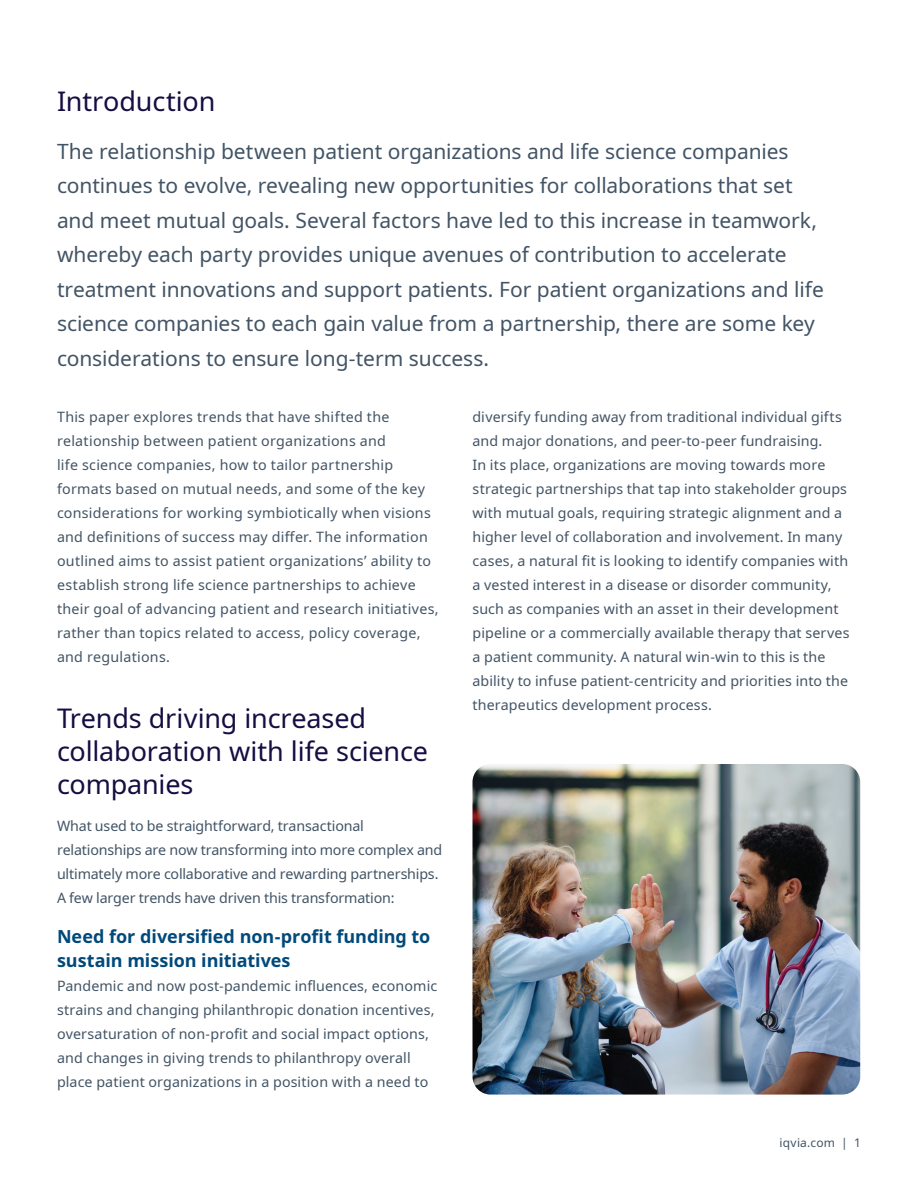
<style>
.page{position:relative;width:918px;height:1188px;background:#fff}
.page>*{position:absolute;margin:0;border:0;box-sizing:border-box;transform-origin:0 0}
.t1{font:27px/33px "Noto Sans";letter-spacing:-.005em;color:#150e42}
.t2{font:21px/34.5px "Noto Sans";letter-spacing:-.005em;color:#425465}
.t3{font:700 18px/24px "Noto Sans";letter-spacing:-.005em;color:#00497b}
.t4{font:14.25px/24px "Noto Sans";letter-spacing:.01em;color:#425465}
.t5{font:14.25px/24px "Noto Sans";letter-spacing:-.01em;color:#425465}
.t6{font:12px "Noto Sans";letter-spacing:.015em;color:#425465}
</style>
<div class="page">
<img style="left:472px;top:764px;width:388px;height:331px">
<h1 class="t1" style="left:57px;top:85px;width:160px">Introduction</h1>
<p class="t2" style="left:57px;top:135px;width:768px">The relationship between patient organizations and life science companies continues to evolve, revealing new opportunities for collaborations that set and meet mutual goals. Several factors have led to this increase in teamwork, whereby each party provides unique avenues of contribution to accelerate treatment innovations and support patients. For patient organizations and life science companies to each gain value from a partnership, there are some key considerations to ensure long-term success.</p>
<p class="t4" style="left:57px;top:406px;width:383px">This paper explores trends that have shifted the relationship between patient organizations and<br>life science companies, how to tailor partnership formats based on mutual needs, and some of the key considerations for working symbiotically when visions and definitions of success may differ. The information outlined aims to assist patient organizations’ ability to establish strong life science partnerships to achieve their goal of advancing patient and research initiatives, rather than topics related to access, policy coverage, and regulations.</p>
<h1 class="t1" style="left:57px;top:702px;width:372px">Trends driving increased collaboration with life science companies</h1>
<p class="t5" style="left:57px;top:814px;width:387px">What used to be straightforward, transactional relationships are now transforming into more complex and ultimately more collaborative and rewarding partnerships.<br>A few larger trends have driven this transformation:</p>
<p class="t3" style="left:57px;top:925px;width:375px">Need for diversified non-profit funding to sustain mission initiatives</p>
<p class="t4" style="left:57px;top:975px;width:382px">Pandemic and now post-pandemic influences, economic strains and changing philanthropic donation incentives, oversaturation of non-profit and social impact options, and changes in giving trends to philanthropy overall place patient organizations in a position with a need to</p>
<p class="t4" style="left:473px;top:406px;width:379px">diversify funding away from traditional individual gifts and major donations, and peer-to-peer fundraising.<br>In its place, organizations are moving towards more strategic partnerships that tap into stakeholder groups with mutual goals, requiring strategic alignment and a higher level of collaboration and involvement. In many cases, a natural fit is looking to identify companies with a vested interest in a disease or disorder community, such as companies with an asset in their development pipeline or a commercially available therapy that serves a patient community. A natural win-win to this is the ability to infuse patient-centricity and priorities into the therapeutics development process.</p>
<p class="t6" style="left:780px;top:1134px;width:83px">iqvia.com | 1</p>
</div>
